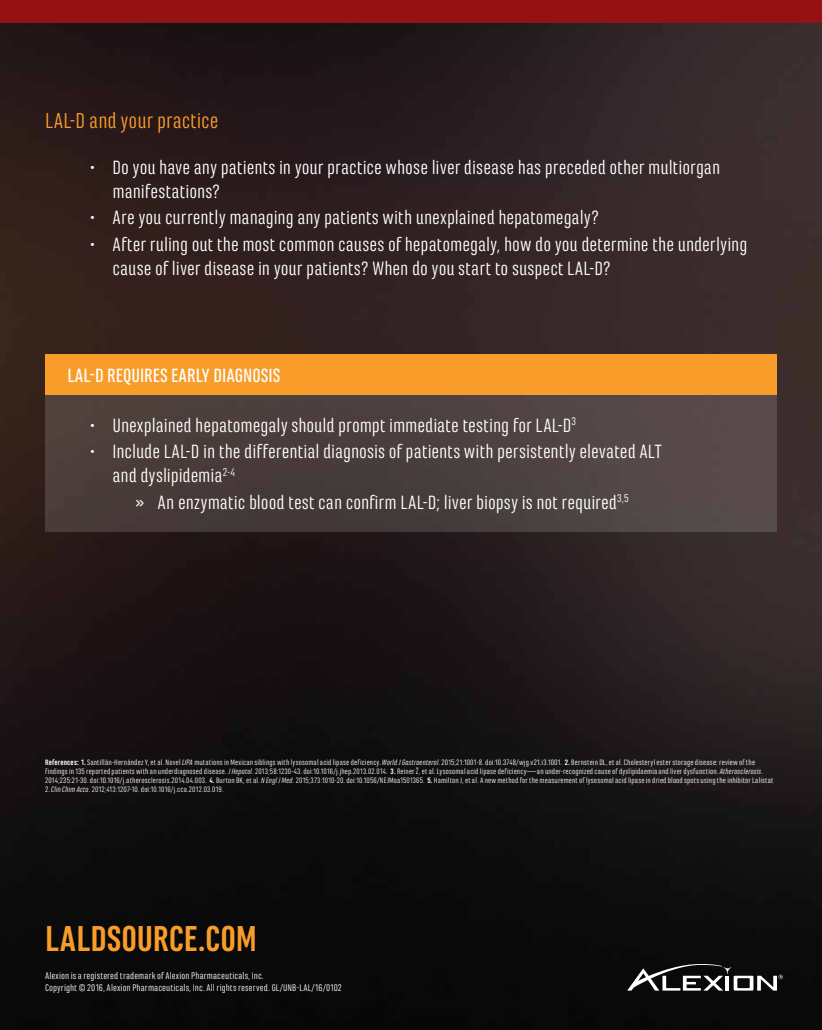
<style>
.page{position:relative;width:822px;height:1030px;background:#fff}
.page>*{position:absolute;margin:0;border:0;box-sizing:border-box;transform-origin:0 0}
.t1{font:700 37.5px "Marianina FY";color:#f99d2a}
.t2{font:22.5px "Marianina FY";letter-spacing:.005em;color:#f99d2a}
.t3{font:20px/23.8px "Marianina FY";color:#fff}
.t4{font:500 20px "Marianina FY";color:#fff}
.t5{font:10px/11.9px "Marianina FY";letter-spacing:.01em;color:#fff}
.t6{font:8.12px/8.8px "Marianina FY";letter-spacing:.02em;color:#fff}
.s1{font-weight:700}
.s2{font-style:italic}
</style>
<div class="page">
<img style="left:0;top:23px;width:821px;height:1006px">
<svg style="left:627px;top:964px;width:155px;height:26px"></svg>
<div style="left:45px;top:395px;width:731px;height:136px;background:linear-gradient(to right,#463936,#55494b)"></div>
<div style="left:45px;top:354px;width:731px;height:41px;background:#f99d2a"></div>
<div style="left:0;top:0;width:821px;height:23px;background:#941114"></div>
<h2 class="t2" style="left:45px;top:108px;width:175px">LAL-D and your practice</h2>
<h3 class="t3" style="left:112px;top:155px;width:609px;text-indent:-22px">• Do you have any patients in your practice whose liver disease has preceded other multiorgan manifestations?</h3>
<h3 class="t3" style="left:90px;top:206px;width:510px">• Are you currently managing any patients with unexplained hepatomegaly?</h3>
<h3 class="t3" style="left:112px;top:232px;width:636px;text-indent:-22px">• After ruling out the most common causes of hepatomegaly, how do you determine the underlying cause of liver disease in your patients? When do you start to suspect LAL-D?</h3>
<h3 class="t4" style="left:68px;top:364px;width:214px">LAL-D REQUIRES EARLY DIAGNOSIS</h3>
<h3 class="t3" style="left:90px;top:413px;width:487px">• Unexplained hepatomegaly should prompt immediate testing for LAL-D<sup>3</sup></h3>
<h3 class="t3" style="left:112px;top:440px;width:550px;text-indent:-22px">• Include LAL-D in the differential diagnosis of patients with persistently elevated ALT and dyslipidemia<sup>2-4</sup></h3>
<h3 class="t3" style="left:135px;top:490px;width:495px">» An enzymatic blood test can confirm LAL-D; liver biopsy is not required<sup>3,5</sup></h3>
<p class="t6" style="left:45px;top:758px;width:729px"><span class="s1">References: 1.</span> Santillán-Hernández Y, et al. Novel <span class="s2">LIPA</span> mutations in Mexican siblings with lysosomal acid lipase deficiency. <span class="s2">World J Gastroenterol</span>. 2015;21:1001-8. doi:10.3748/wjg.v21.i3.1001. <span class="s1">2.</span> Bernstein DL, et al. Cholesteryl ester storage disease: review of the findings in 135 reported patients with an underdiagnosed disease. <span class="s2">J Hepatol</span>. 2013;58:1230-43. doi:10.1016/j.jhep.2013.02.014. <span class="s1">3.</span> ReinerŽ,etal.Lysosomalacid lipase deficiency—an under-recognized causeof dyslipidaemiaand liver dysfunction. <span class="s2">Atherosclerosis</span>.<br>2014;235:21-30. doi:10.1016/j.atherosclerosis.2014.04.003. <span class="s1">4.</span> Burton BK, et al. <span class="s2">N Engl J Med</span>. 2015;373:1010-20. doi:10.1056/NEJMoa1501365. <span class="s1">5.</span> Hamilton J, et al. A new method for the measurement of lysosomal acid lipase in dried blood spots using the inhibitor Lalistat</p>
<p class="t6" style="left:45px;top:784px;width:180px">2. <span class="s2">Clin Chim Acta</span>. 2012;413:1207-10. doi:10.1016/j.cca.2012.03.019.</p>
<h1 class="t1" style="left:45px;top:917px;width:213px">LALDSOURCE.COM</h1>
<p class="t5" style="left:45px;top:969px;width:298px">Alexion is a registered trademark of Alexion Pharmaceuticals, Inc.<br>Copyright © 2016, Alexion Pharmaceuticals, Inc. All rights reserved. GL/UNB-LAL/16/0102</p>
</div>
